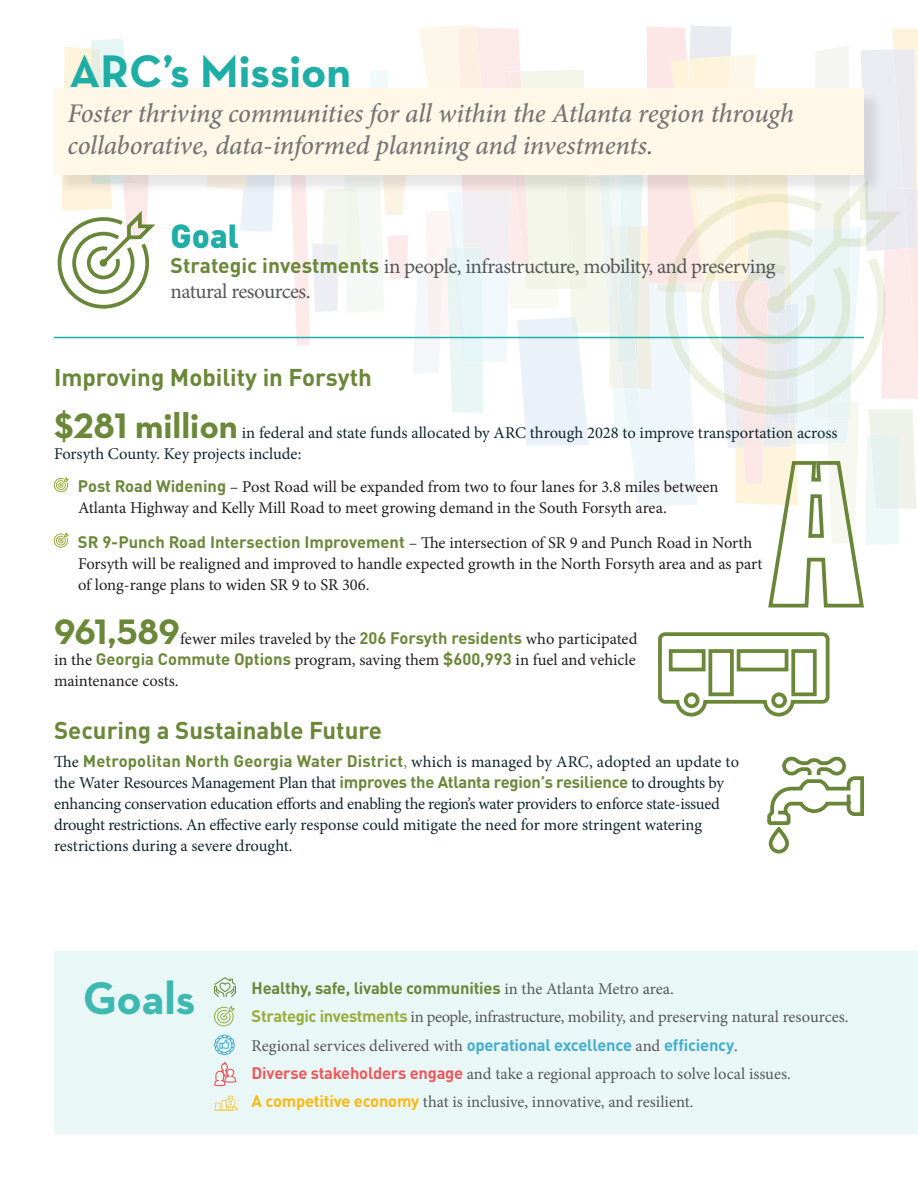
<style>
.page{position:relative;width:918px;height:1188px;background:#fff}
.page>*{position:absolute;margin:0;border:0;box-sizing:border-box;transform-origin:0 0}
.t1{font:700 46.5px "Neutraface Text";color:#1faea6}
.t2{font:900 33px "DIN Pro";color:#1faea6}
.t3{font:italic 500 27px/32.4px "Minion Pro";letter-spacing:-.01em;color:#757476}
.t4{font:700 24px "DIN Pro";color:#6b8738}
.t5{font:21px/25.2px "Minion Pro";letter-spacing:-.025em;color:#565759}
.t6{font:16.5px/21px "Minion Pro";letter-spacing:-.01em;color:#12262e}
.t7{font:16.5px/21px "Minion Pro";color:#231f20}
.t8{font:16.5px "Minion Pro";letter-spacing:-.005em;color:#565759}
.t9{font:700 16.5px "DIN Pro";letter-spacing:-.015em;color:#6b8738}
.s1{font-family:"DIN Pro";font-weight:400;color:#565759}
.s2{font-family:"DIN Pro";font-weight:700;color:#6b8738}
.s3{font-family:"Neutraface Text";font-weight:700;font-size:36px;color:#6b8738}
.s4{color:#6b8738}
.s5{font-family:"Minion Pro";font-weight:400;color:#565759}
.s6{font-family:"DIN Pro";font-weight:700;color:#99ad3b}
.s7{font-family:"DIN Pro";font-weight:700;color:#45add1}
.s8{font-family:"DIN Pro";font-weight:700;color:#ed595e}
.s9{font-family:"DIN Pro";font-weight:700;color:#fcb814}
</style>
<div class="page">
<svg style="left:240px;top:194px;width:34px;height:38px"></svg>
<svg style="left:54px;top:477px;width:15px;height:15px"></svg>
<svg style="left:54px;top:532px;width:15px;height:16px"></svg>
<svg style="left:288px;top:25px;width:630px;height:583px"></svg>
<svg style="left:658px;top:632px;width:172px;height:85px"></svg>
<svg style="left:767px;top:756px;width:97px;height:98px"></svg>
<svg style="left:664px;top:178px;width:238px;height:238px"></svg>
<div style="left:54px;top:951px;width:864px;height:183px;background:#e9f7f6"></div>
<svg style="left:214px;top:977px;width:22px;height:20px"></svg>
<svg style="left:214px;top:1096px;width:24px;height:15px"></svg>
<svg style="left:214px;top:1005px;width:21px;height:22px"></svg>
<div style="left:56px;top:91px;width:827px;height:103px;background:#231f20;opacity:.11"></div>
<div style="left:54px;top:88px;width:810px;height:88px;background:#fff8e8"></div>
<hr style="left:54px;top:337px;width:810px;height:1px;background:#1faea6">
<svg style="left:214px;top:1034px;width:23px;height:53px"></svg>
<svg style="left:56px;top:39px;width:104px;height:270px"></svg>
<p class="t1" style="left:70px;top:41px;width:283px">ARC’s Mission</p>
<p class="t3" style="left:68px;top:97px;width:728px">Foster thriving communities for all within the Atlanta region through collaborative, data-informed planning and investments<span class="s1">.</span></p>
<p class="t2" style="left:171px;top:210px;width:70px">Goal</p>
<p class="t5" style="left:171px;top:254px;width:607px"><span class="s2">Strategic investments</span> in people, infrastructure, mobility, and preserving natural resources.</p>
<p class="t4" style="left:54px;top:358px;width:319px">Improving Mobility in Forsyth</p>
<p class="t6" style="left:54px;top:422px;width:785px"><span class="s3">$281 million</span> in federal and state funds allocated by ARC through 2028 to improve transportation across<br>Forsyth County. Key projects include:</p>
<p class="t7" style="left:78px;top:476px;width:642px"><span class="s2">Post Road Widening</span> – Post Road will be expanded from two to four lanes for 3.8 miles between<br>Atlanta Highway and Kelly Mill Road to meet growing demand in the South Forsyth area.</p>
<p class="t7" style="left:78px;top:532px;width:686px"><span class="s2">SR 9-Punch Road Intersection Improvement</span> – The intersection of SR 9 and Punch Road in North<br>Forsyth will be realigned and improved to handle expected growth in the North Forsyth area and as part of long-range plans to widen SR 9 to SR 306.</p>
<p class="t7" style="left:54px;top:629px;width:585px;text-align:justify"><span class="s3">961,589</span>fewer miles traveled by the <span class="s2">206 Forsyth residents</span> who participated in the <span class="s2">Georgia Commute Options</span> program, saving them <span class="s2">$600,993</span> in fuel and vehicle maintenance costs.</p>
<p class="t4" style="left:54px;top:712px;width:329px">Securing a Sustainable Future</p>
<p class="t6" style="left:54px;top:751px;width:687px">The <span class="s2">Metropolitan North Georgia Water District</span><span class="s4">,</span> which is managed by ARC, adopted an update to the Water Resources Management Plan that <span class="s2">improves the Atlanta region’s resilience</span> to droughts by enhancing conservation education efforts and enabling the region’s water providers to enforce state-issued drought restrictions. An effective early response could mitigate the need for more stringent watering restrictions during a severe drought.</p>
<h1 class="t1" style="left:82px;top:968px;width:114px">Goals</h1>
<p class="t9" style="left:252px;top:975px;width:424px">Healthy, safe, livable communities <span class="s5">in the Atlanta Metro area.</span></p>
<p class="t8" style="left:252px;top:1006px;width:598px"><span class="s6">Strategic investments</span> in people, infrastructure, mobility, and preserving natural resources.</p>
<p class="t8" style="left:252px;top:1034px;width:488px">Regional services delivered with <span class="s7">operational excellence</span> and <span class="s7">efficiency</span>.</p>
<p class="t8" style="left:252px;top:1063px;width:541px"><span class="s8">Diverse stakeholders engage</span> and take a regional approach to solve local issues.</p>
<p class="t8" style="left:252px;top:1091px;width:443px"><span class="s9">A competitive economy</span> that is inclusive, innovative, and resilient.</p>
</div>
